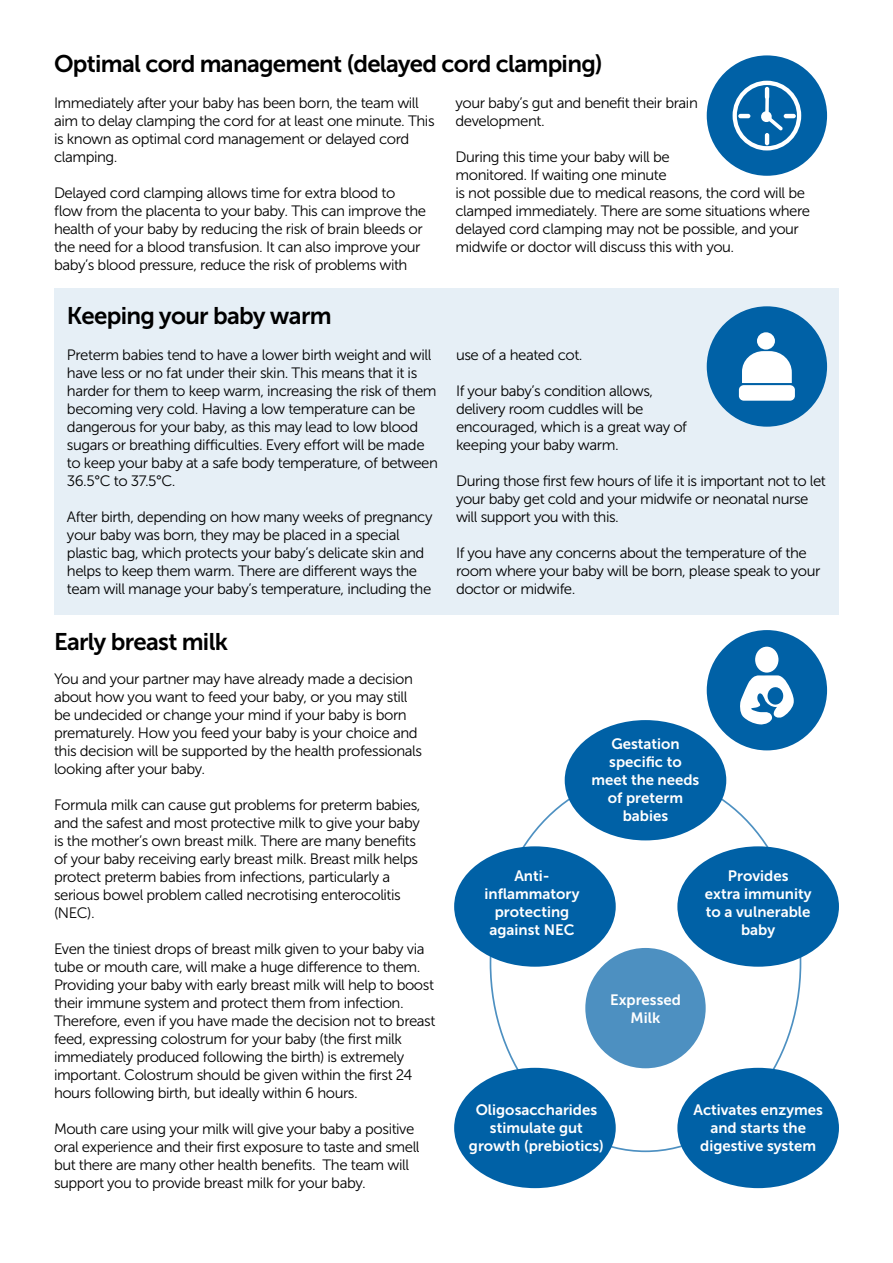
<style>
.page{position:relative;width:893px;height:1263px;background:#fff}
.page>*{position:absolute;margin:0;border:0;box-sizing:border-box;transform-origin:0 0}
.t1{font:24px "Museo Sans 700";letter-spacing:-.03em;color:#000}
.t2{font:15px/18px "Museo Sans 300";letter-spacing:-.03em;color:#000}
.t3{font:15px/18px "Museo Sans 700";color:#fff;text-align:center}
</style>
<div class="page">
<div style="left:707px;top:55px;width:120px;height:121px;background:#0061a6;border-radius:50%"></div>
<div style="left:707px;top:630px;width:120px;height:120px;background:#0061a6;border-radius:50%"></div>
<div style="left:54px;top:288px;width:785px;height:327px;background:#e6eff6"></div>
<div style="left:707px;top:306px;width:120px;height:121px;background:#0061a6;border-radius:50%"></div>
<svg style="left:733px;top:81px;width:68px;height:69px"></svg>
<div style="left:739px;top:385px;width:56px;height:16px;background:#fff;border-radius:5px"></div>
<div style="left:757px;top:332px;width:18px;height:18px;background:#fff;border-radius:50%"></div>
<svg style="left:742px;top:351px;width:50px;height:32px;background:#ddeaf3"></svg>
<div style="left:755px;top:647px;width:23px;height:26px;background:#fff;border-radius:50%"></div>
<svg style="left:740px;top:675px;width:54px;height:50px"></svg>
<div style="left:565px;top:720px;width:161px;height:120px;background:#0061a6;border-radius:50%"></div>
<div style="left:585px;top:948px;width:121px;height:120px;background:#4d90c1;border-radius:50%"></div>
<div style="left:454px;top:1068px;width:162px;height:120px;background:#0061a6;border-radius:50%"></div>
<div style="left:454px;top:846px;width:162px;height:121px;background:#0061a6;border-radius:50%"></div>
<div style="left:677px;top:1068px;width:162px;height:120px;background:#0061a6;border-radius:50%"></div>
<div style="left:677px;top:846px;width:162px;height:121px;background:#0061a6;border-radius:50%"></div>
<h1 class="t1" style="left:54px;top:50px;width:550px">Optimal cord management (delayed cord clamping)</h1>
<p class="t2" style="left:54px;top:94px;width:382px">Immediately after your baby has been born, the team will aim to delay clamping the cord for at least one minute. This is known as optimal cord management or delayed cord clamping.</p>
<p class="t2" style="left:54px;top:184px;width:374px">Delayed cord clamping allows time for extra blood to flow from the placenta to your baby. This can improve the health of your baby by reducing the risk of brain bleeds or the need for a blood transfusion. It can also improve your baby’s blood pressure, reduce the risk of problems with</p>
<h1 class="t1" style="left:67px;top:303px;width:266px">Keeping your baby warm</h1>
<p class="t2" style="left:67px;top:346px;width:372px">Preterm babies tend to have a lower birth weight and will have less or no fat under their skin. This means that it is harder for them to keep warm, increasing the risk of them becoming very cold. Having a low temperature can be dangerous for your baby, as this may lead to low blood sugars or breathing difficulties. Every effort will be made to keep your baby at a safe body temperature, of between 36.5°C to 37.5°C.</p>
<p class="t2" style="left:67px;top:508px;width:367px">After birth, depending on how many weeks of pregnancy your baby was born, they may be placed in a special plastic bag, which protects your baby’s delicate skin and helps to keep them warm. There are different ways the team will manage your baby’s temperature, including the</p>
<h1 class="t1" style="left:54px;top:628px;width:175px">Early breast milk</h1>
<p class="t2" style="left:54px;top:670px;width:370px">You and your partner may have already made a decision about how you want to feed your baby, or you may still be undecided or change your mind if your baby is born prematurely. How you feed your baby is your choice and this decision will be supported by the health professionals looking after your baby.</p>
<p class="t2" style="left:54px;top:796px;width:368px">Formula milk can cause gut problems for preterm babies, and the safest and most protective milk to give your baby is the mother’s own breast milk. There are many benefits of your baby receiving early breast milk. Breast milk helps protect preterm babies from infections, particularly a serious bowel problem called necrotising enterocolitis (NEC).</p>
<p class="t2" style="left:54px;top:940px;width:383px">Even the tiniest drops of breast milk given to your baby via tube or mouth care, will make a huge difference to them.<br>Providing your baby with early breast milk will help to boost their immune system and protect them from infection.<br>Therefore, even if you have made the decision not to breast feed, expressing colostrum for your baby (the first milk immediately produced following the birth) is extremely important. Colostrum should be given within the first 24 hours following birth, but ideally within 6 hours.</p>
<p class="t2" style="left:54px;top:1120px;width:367px">Mouth care using your milk will give your baby a positive oral experience and their first exposure to taste and smell but there are many other health benefits. The team will support you to provide breast milk for your baby.</p>
<p class="t2" style="left:455px;top:94px;width:244px">your baby’s gut and benefit their brain development.</p>
<p class="t2" style="left:455px;top:148px;width:356px">During this time your baby will be<br>monitored. If waiting one minute<br>is not possible due to medical reasons, the cord will be clamped immediately. There are some situations where delayed cord clamping may not be possible, and your midwife or doctor will discuss this with you.</p>
<p class="t2" style="left:456px;top:346px;width:128px">use of a heated cot.</p>
<p class="t2" style="left:456px;top:382px;width:233px">If your baby’s condition allows, delivery room cuddles will be encouraged, which is a great way of keeping your baby warm.</p>
<p class="t2" style="left:456px;top:472px;width:371px">During those first few hours of life it is important not to let your baby get cold and your midwife or neonatal nurse will support you with this.</p>
<p class="t2" style="left:456px;top:544px;width:366px">If you have any concerns about the temperature of the room where your baby will be born, please speak to your doctor or midwife.</p>
<p class="t3" style="left:592px;top:735px;width:109px">Gestation specific to meet the needs of preterm babies</p>
<p class="t3" style="left:484px;top:867px;width:97px">Anti&shy;inflammatory protecting against NEC</p>
<p class="t3" style="left:705px;top:866px;width:108px">Provides<br>extra immunity to a vulnerable baby</p>
<p class="t3" style="left:610px;top:991px;width:72px">Expressed<br>Milk</p>
<p class="t3" style="left:469px;top:1101px;width:136px">Oligosaccharides stimulate gut growth (prebiotics)</p>
<p class="t3" style="left:693px;top:1101px;width:131px">Activates enzymes and starts the digestive system</p>
</div>
